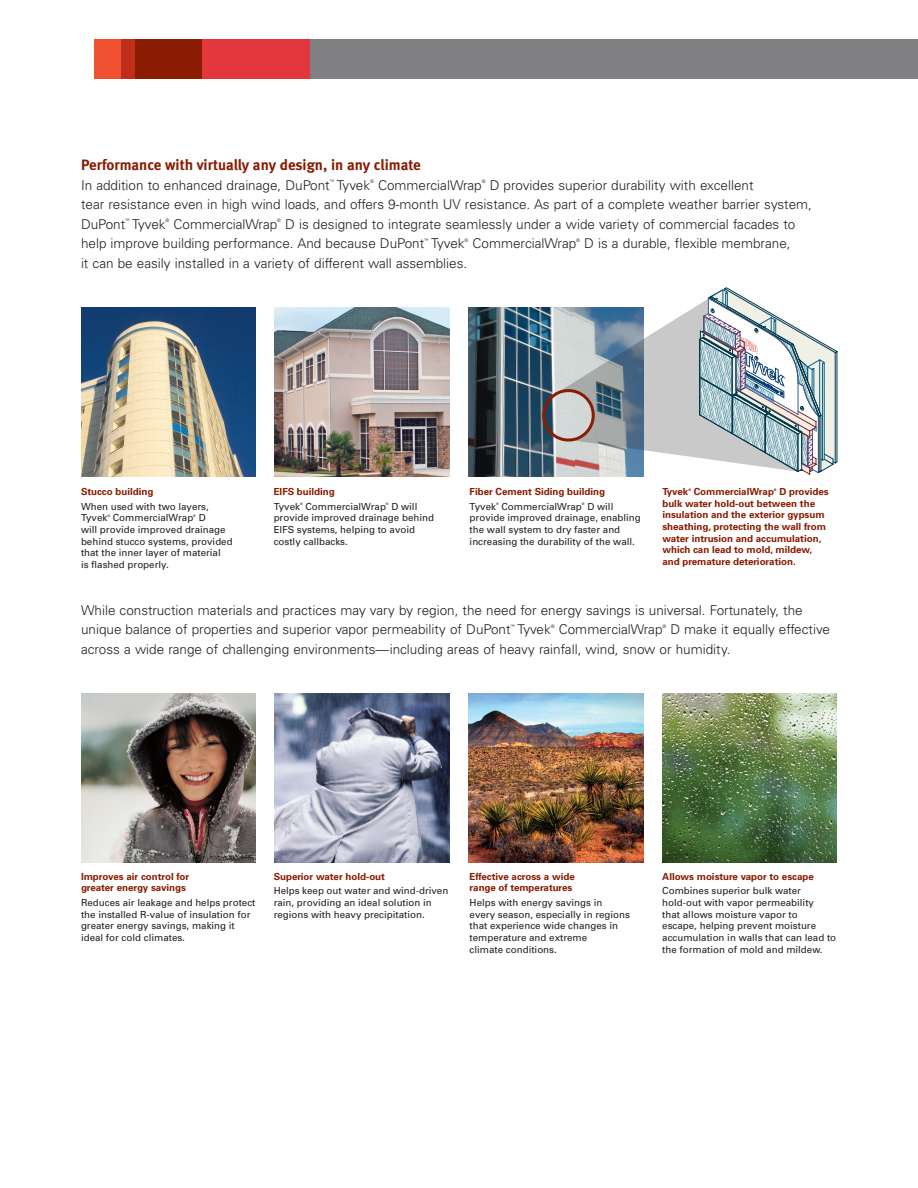
<style>
.page{position:relative;width:918px;height:1188px;background:#fff}
.page>*{position:absolute;margin:0;border:0;box-sizing:border-box;transform-origin:0 0}
._04_Subhead{font:15px "Meta Bold LF";letter-spacing:-.005em;color:#891c02}
._05_Body{font:300 13.5px/19.5px "Univers";color:#231f20}
._10_Callout{font:9.75px/11.7px "Univers";color:#231f20}
._09_Callout_Bold{font:700 9.75px/11.7px "Univers";color:#891c02}
._05_Body-2{font:300 4.8px "Univers";color:#231f20}
._10_Callout-2{font:3.45px "Univers";color:#231f20}
._09_Callout_Bold-2{font:700 3.45px "Univers";color:#891c02}
</style>
<div class="page">
<div style="left:135px;top:40px;width:67px;height:39px;background:#891c02"></div>
<div style="left:94px;top:40px;width:28px;height:39px;background:#ef5032"></div>
<div style="left:202px;top:40px;width:108px;height:39px;background:#e1373d"></div>
<div style="left:310px;top:40px;width:608px;height:39px;background:#808083"></div>
<div style="left:122px;top:40px;width:13px;height:39px;background:#c02d19"></div>
<img style="left:81px;top:308px;width:175px;height:169px">
<img style="left:275px;top:308px;width:174px;height:169px">
<img style="left:469px;top:308px;width:174px;height:169px">
<svg style="left:540px;top:288px;width:297px;height:186px"></svg>
<img style="left:469px;top:694px;width:174px;height:169px">
<img style="left:662px;top:694px;width:175px;height:169px">
<img style="left:81px;top:694px;width:175px;height:169px">
<img style="left:275px;top:694px;width:174px;height:169px">
<p class="_04_Subhead" style="left:81px;top:156px;width:341px">Performance with virtually any design, in any climate</p>
<p class="_05_Body" style="left:81px;top:175px;width:250px">In addition to enhanced drainage, DuPont</p>
<p class="_05_Body-2" style="left:330px;top:179px;width:6px">™</p>
<p class="_05_Body" style="left:337px;top:175px;width:35px">Tyvek</p>
<p class="_05_Body-2" style="left:370px;top:179px;width:5px">®</p>
<p class="_05_Body" style="left:378px;top:175px;width:105px">CommercialWrap</p>
<p class="_05_Body-2" style="left:482px;top:179px;width:5px">®</p>
<p class="_05_Body" style="left:81px;top:175px;width:732px;text-indent:409px">D provides superior durability with excellent<br>tear resistance even in high wind loads, and offers 9-month UV resistance. As part of a complete weather barrier system,<br>DuPont</p>
<p class="_05_Body-2" style="left:125px;top:218px;width:6px">™</p>
<p class="_05_Body" style="left:132px;top:214px;width:35px">Tyvek</p>
<p class="_05_Body-2" style="left:166px;top:218px;width:5px">®</p>
<p class="_05_Body" style="left:174px;top:214px;width:105px">CommercialWrap</p>
<p class="_05_Body-2" style="left:277px;top:218px;width:5px">®</p>
<p class="_05_Body" style="left:81px;top:214px;width:716px;text-indent:204px">D is designed to integrate seamlessly under a wide variety of commercial facades to help improve building performance. And because DuPont</p>
<p class="_05_Body-2" style="left:424px;top:237px;width:6px">™</p>
<p class="_05_Body" style="left:431px;top:233px;width:35px">Tyvek</p>
<p class="_05_Body-2" style="left:465px;top:237px;width:5px">®</p>
<p class="_05_Body" style="left:473px;top:233px;width:105px">CommercialWrap</p>
<p class="_05_Body-2" style="left:576px;top:237px;width:5px">®</p>
<p class="_05_Body" style="left:584px;top:233px;width:208px">D is a durable, flexible membrane,</p>
<p class="_05_Body" style="left:81px;top:253px;width:388px">it can be easily installed in a variety of different wall assemblies.</p>
<p class="_09_Callout_Bold" style="left:81px;top:485px;width:74px">Stucco building</p>
<p class="_10_Callout" style="left:81px;top:500px;width:129px">When used with two layers,<br>Tyvek</p>
<p class="_10_Callout-2" style="left:107px;top:514px;width:4px">®</p>
<p class="_10_Callout" style="left:113px;top:512px;width:82px">CommercialWrap</p>
<p class="_10_Callout-2" style="left:193px;top:514px;width:4px">®</p>
<p class="_10_Callout" style="left:81px;top:512px;width:153px;text-indent:118px">D<br>will provide improved drainage behind stucco systems, provided that the inner layer of material<br>is flashed properly.</p>
<p class="_09_Callout_Bold" style="left:274px;top:485px;width:63px">EIFS building</p>
<p class="_10_Callout" style="left:274px;top:500px;width:28px">Tyvek</p>
<p class="_10_Callout-2" style="left:300px;top:502px;width:4px">®</p>
<p class="_10_Callout" style="left:305px;top:500px;width:82px">CommercialWrap</p>
<p class="_10_Callout-2" style="left:386px;top:502px;width:4px">®</p>
<p class="_10_Callout" style="left:274px;top:500px;width:162px;text-indent:118px">D will provide improved drainage behind<br>EIFS systems, helping to avoid costly callbacks.</p>
<p class="_09_Callout_Bold" style="left:470px;top:485px;width:137px">Fiber Cement Siding building</p>
<p class="_10_Callout" style="left:470px;top:500px;width:28px">Tyvek</p>
<p class="_10_Callout-2" style="left:496px;top:502px;width:4px">®</p>
<p class="_10_Callout" style="left:501px;top:500px;width:82px">CommercialWrap</p>
<p class="_10_Callout-2" style="left:582px;top:502px;width:4px">®</p>
<p class="_10_Callout" style="left:470px;top:500px;width:173px;text-indent:118px">D will provide improved drainage, enabling the wall system to dry faster and increasing the durability of the wall.</p>
<p class="_09_Callout_Bold" style="left:662px;top:485px;width:27px">Tyvek</p>
<p class="_09_Callout_Bold-2" style="left:688px;top:487px;width:4px">®</p>
<p class="_09_Callout_Bold" style="left:694px;top:485px;width:82px">CommercialWrap</p>
<p class="_09_Callout_Bold-2" style="left:774px;top:487px;width:4px">®</p>
<p class="_09_Callout_Bold" style="left:662px;top:485px;width:168px;text-indent:117px">D provides bulk water hold-out between the insulation and the exterior gypsum sheathing, protecting the wall from water intrusion and accumulation, which can lead to mold, mildew, and premature deterioration.</p>
<p class="_05_Body" style="left:81px;top:600px;width:723px">While construction materials and practices may vary by region, the need for energy savings is universal. Fortunately, the unique balance of properties and superior vapor permeability of DuPont</p>
<p class="_05_Body-2" style="left:511px;top:624px;width:6px">™</p>
<p class="_05_Body" style="left:517px;top:620px;width:35px">Tyvek</p>
<p class="_05_Body-2" style="left:551px;top:624px;width:5px">®</p>
<p class="_05_Body" style="left:559px;top:620px;width:105px">CommercialWrap</p>
<p class="_05_Body-2" style="left:663px;top:624px;width:5px">®</p>
<p class="_05_Body" style="left:81px;top:620px;width:751px;text-indent:589px">D make it equally effective across a wide range of challenging environments—including areas of heavy rainfall, wind, snow or humidity.</p>
<p class="_09_Callout_Bold" style="left:81px;top:870px;width:110px">Improves air control for greater energy savings</p>
<p class="_10_Callout" style="left:81px;top:897px;width:176px">Reduces air leakage and helps protect the installed R-value of insulation for greater energy savings, making it ideal for cold climates.</p>
<p class="_09_Callout_Bold" style="left:274px;top:870px;width:113px">Superior water hold-out</p>
<p class="_10_Callout" style="left:274px;top:885px;width:176px">Helps keep out water and wind-driven rain, providing an ideal solution in regions with heavy precipitation.</p>
<p class="_09_Callout_Bold" style="left:470px;top:870px;width:107px">Effective across a wide range of temperatures</p>
<p class="_10_Callout" style="left:470px;top:897px;width:162px">Helps with energy savings in every season, especially in regions that experience wide changes in temperature and extreme<br>climate conditions.</p>
<p class="_09_Callout_Bold" style="left:662px;top:870px;width:153px">Allows moisture vapor to escape</p>
<p class="_10_Callout" style="left:662px;top:885px;width:175px">Combines superior bulk water hold-out with vapor permeability<br>that allows moisture vapor to<br>escape, helping prevent moisture accumulation in walls that can lead to the formation of mold and mildew.</p>
</div>
